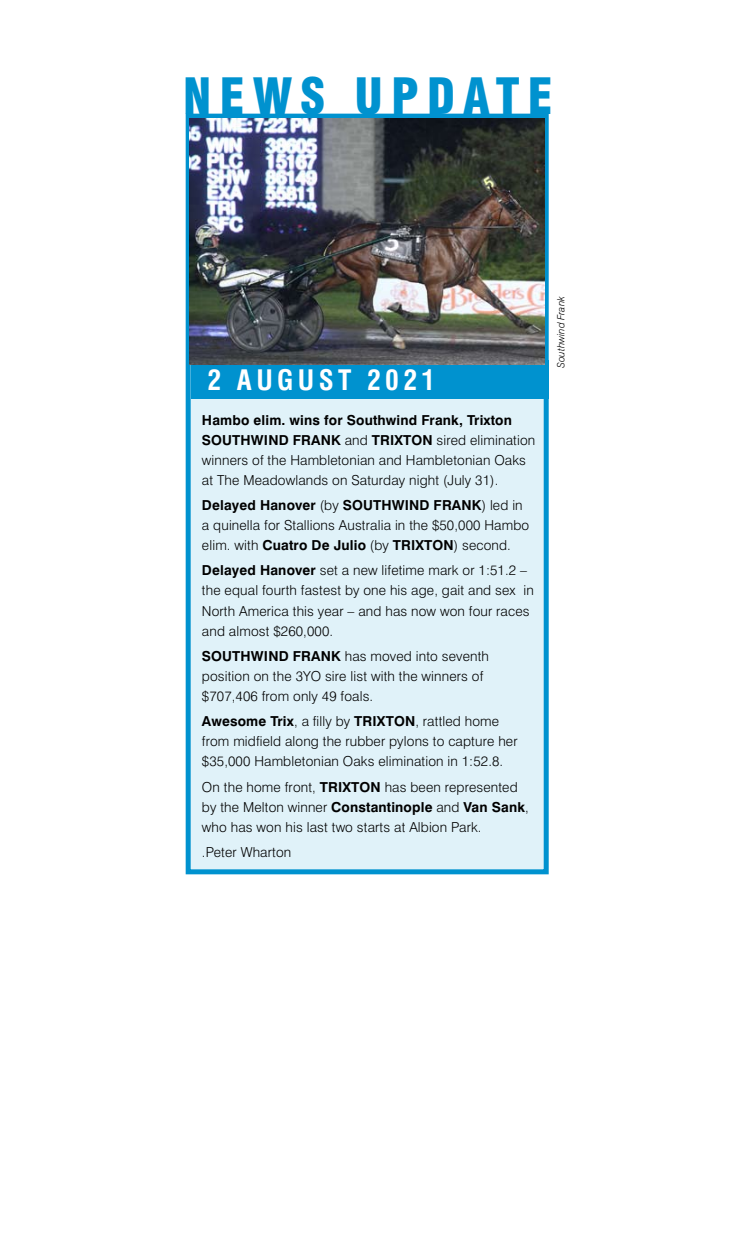
<style>
.page{position:relative;width:745px;height:1241px;background:#fff}
.page>*{position:absolute;margin:0;border:0;box-sizing:border-box;transform-origin:0 0}
.t1{font:900 condensed 48.75px "Swiss 721 BT";letter-spacing:.16em;color:#0092cf}
.t2{font:700 condensed 27.5px "Swiss 721 BT";letter-spacing:.16em;color:#fff}
.t3{font:300 13.75px/20px "Swiss 721 BT";letter-spacing:.01em;color:#000}
.t4{font:italic 300 10px "Swiss 721 BT";letter-spacing:.005em;color:#000}
.s1{font-weight:700}
</style>
<div class="page">
<div style="left:185px;top:114px;width:363px;height:760px;background:#e0f2f9;border:5px solid #0092cf"></div>
<div style="left:191px;top:360px;width:357px;height:39px;background:#0092cf"></div>
<img style="left:190px;top:119px;width:354px;height:245px">
<h1 class="t1" style="left:183px;top:67px;width:371px">NEWS UPDATE</h1>
<h2 class="t2" style="left:207px;top:363px;width:229px">2 AUGUST 2021</h2>
<p class="t3" style="left:202px;top:409px;width:334px"><span class="s1">Hambo elim. wins for Southwind Frank, Trixton SOUTHWIND FRANK</span> and <span class="s1">TRIXTON</span> sired elimination winners of the Hambletonian and Hambletonian Oaks at The Meadowlands on Saturday night (July 31).</p>
<p class="t3" style="left:202px;top:495px;width:328px"><span class="s1">Delayed Hanover</span> (by <span class="s1">SOUTHWIND FRANK</span>) led in a quinella for Stallions Australia in the $50,000 Hambo elim. with <span class="s1">Cuatro De Julio</span> (by <span class="s1">TRIXTON</span>) second.</p>
<p class="t3" style="left:202px;top:560px;width:333px"><span class="s1">Delayed Hanover</span> set a new lifetime mark or 1:51.2 – the equal fourth fastest by one his age, gait and sex in North America this year – and has now won four races and almost $260,000.</p>
<p class="t3" style="left:202px;top:645px;width:288px"><span class="s1">SOUTHWIND FRANK</span> has moved into seventh position on the 3YO sire list with the winners of $707,406 from only 49 foals.</p>
<p class="t3" style="left:202px;top:711px;width:317px"><span class="s1">Awesome Trix</span>, a filly by <span class="s1">TRIXTON</span>, rattled home from midfield along the rubber pylons to capture her $35,000 Hambletonian Oaks elimination in 1:52.8.</p>
<p class="t3" style="left:202px;top:776px;width:328px">On the home front, <span class="s1">TRIXTON</span> has been represented by the Melton winner <span class="s1">Constantinople</span> and <span class="s1">Van Sank</span>, who has won his last two starts at Albion Park.</p>
<p class="t3" style="left:202px;top:841px;width:91px">.Peter Wharton</p>
<p class="t4" style="left:554px;top:368px;width:74px;rotate:-90deg">Southwind Frank</p>
</div>
